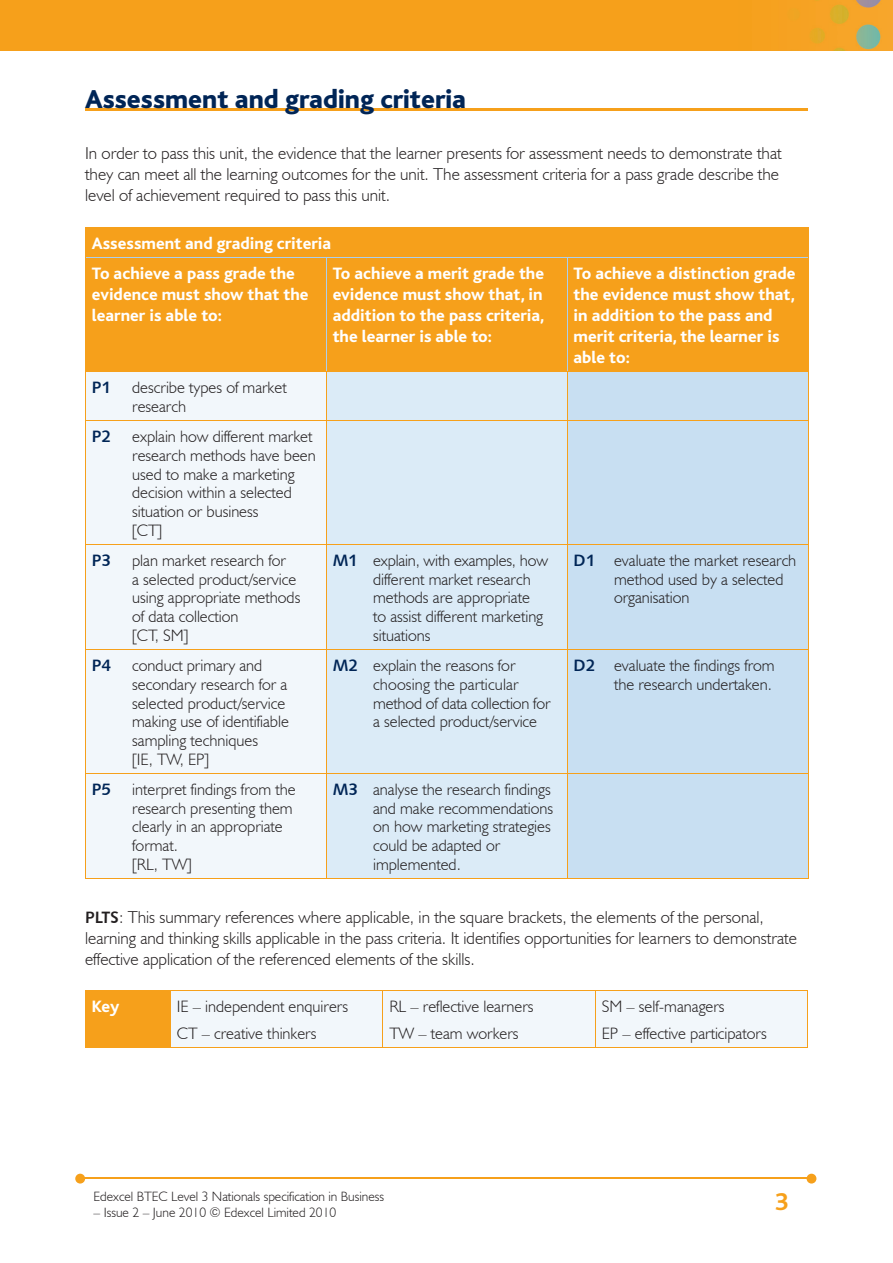
<style>
.page{position:relative;width:893px;height:1263px;background:#fff}
.page>*{position:absolute;margin:0;border:0;box-sizing:border-box;transform-origin:0 0}
.t1{font:800 27px "Bliss";color:#002556}
.t2{font:700 25.5px "Bliss";color:#f6a01b}
.t3{font:300 17.25px/21px "Humanist 521 BT";color:#231f20}
.t4{font:800 17.25px/21px "Bliss";color:#fff}
.t5{font:300 16.5px/18.8px "Humanist 521 BT";color:#231f20}
.t6{font:16.5px "Humanist 531 BT Bold A";color:#002556}
.t7{font:300 13.5px "Humanist 521 BT";color:#231f20}
.s1{font-family:"Humanist 531 BT Bold A";font-weight:400;color:#002556}
.s2{font-family:"Humanist 531 BT Bold A";font-weight:400;font-size:16.5px}
</style>
<div class="page">
<img style="left:0;top:0;width:893px;height:51px">
<hr style="left:82px;top:1178px;width:728px;height:1px;background:#f6a01b">
<svg style="left:807px;top:1174px;width:9px;height:9px"></svg>
<svg style="left:75px;top:1174px;width:10px;height:9px"></svg>
<hr style="left:85px;top:108px;width:723px;height:2px;background:#f6a01b">
<div style="left:86px;top:228px;width:722px;height:143px;background:#f6a01b"></div>
<div style="left:86px;top:372px;width:240px;height:506px;background:#f2f7fb"></div>
<div style="left:327px;top:372px;width:240px;height:506px;background:#dbebf7"></div>
<div style="left:568px;top:372px;width:240px;height:506px;background:#c8dff2"></div>
<svg style="left:85px;top:228px;width:1px;height:29px"></svg>
<svg style="left:808px;top:228px;width:1px;height:29px"></svg>
<hr style="left:85px;top:227px;width:241px;height:1px;background:#f6a01b">
<hr style="left:326px;top:227px;width:241px;height:1px;background:#f6a01b">
<hr style="left:567px;top:227px;width:241px;height:1px;background:#f6a01b">
<hr style="left:85px;top:257px;width:1px;height:114px;background:#f6a01b">
<hr style="left:86px;top:257px;width:240px;height:1px;background:#accfed">
<hr style="left:326px;top:258px;width:1px;height:113px;background:#accfed">
<hr style="left:326px;top:257px;width:241px;height:1px;background:#accfed">
<hr style="left:567px;top:258px;width:1px;height:113px;background:#accfed">
<hr style="left:808px;top:257px;width:1px;height:114px;background:#f6a01b">
<hr style="left:567px;top:257px;width:241px;height:1px;background:#accfed">
<hr style="left:85px;top:372px;width:1px;height:48px;background:#f6a01b">
<hr style="left:85px;top:371px;width:241px;height:1px;background:#f6a01b">
<hr style="left:326px;top:372px;width:1px;height:48px;background:#f6a01b">
<hr style="left:326px;top:371px;width:241px;height:1px;background:#f6a01b">
<hr style="left:567px;top:372px;width:1px;height:48px;background:#f6a01b">
<hr style="left:808px;top:372px;width:1px;height:48px;background:#f6a01b">
<hr style="left:567px;top:371px;width:241px;height:1px;background:#f6a01b">
<hr style="left:326px;top:421px;width:1px;height:123px;background:#f6a01b">
<hr style="left:567px;top:421px;width:1px;height:123px;background:#f6a01b">
<hr style="left:85px;top:421px;width:1px;height:123px;background:#f6a01b">
<hr style="left:808px;top:421px;width:1px;height:123px;background:#f6a01b">
<hr style="left:85px;top:420px;width:241px;height:1px;background:#f6a01b">
<hr style="left:326px;top:420px;width:241px;height:1px;background:#f6a01b">
<hr style="left:567px;top:420px;width:241px;height:1px;background:#f6a01b">
<hr style="left:326px;top:545px;width:1px;height:104px;background:#f6a01b">
<hr style="left:567px;top:545px;width:1px;height:104px;background:#f6a01b">
<hr style="left:85px;top:545px;width:1px;height:104px;background:#f6a01b">
<hr style="left:808px;top:545px;width:1px;height:104px;background:#f6a01b">
<hr style="left:85px;top:544px;width:241px;height:1px;background:#f6a01b">
<hr style="left:326px;top:544px;width:241px;height:1px;background:#f6a01b">
<hr style="left:567px;top:544px;width:241px;height:1px;background:#f6a01b">
<hr style="left:326px;top:650px;width:1px;height:123px;background:#f6a01b">
<hr style="left:567px;top:650px;width:1px;height:123px;background:#f6a01b">
<hr style="left:85px;top:650px;width:1px;height:123px;background:#f6a01b">
<hr style="left:808px;top:650px;width:1px;height:123px;background:#f6a01b">
<hr style="left:85px;top:649px;width:241px;height:1px;background:#f6a01b">
<hr style="left:326px;top:649px;width:241px;height:1px;background:#f6a01b">
<hr style="left:567px;top:649px;width:241px;height:1px;background:#f6a01b">
<hr style="left:326px;top:774px;width:1px;height:104px;background:#f6a01b">
<hr style="left:567px;top:774px;width:1px;height:104px;background:#f6a01b">
<hr style="left:85px;top:878px;width:241px;height:1px;background:#f6a01b">
<hr style="left:326px;top:878px;width:241px;height:1px;background:#f6a01b">
<hr style="left:567px;top:878px;width:241px;height:1px;background:#f6a01b">
<hr style="left:85px;top:774px;width:1px;height:104px;background:#f6a01b">
<hr style="left:808px;top:774px;width:1px;height:104px;background:#f6a01b">
<hr style="left:85px;top:773px;width:241px;height:1px;background:#f6a01b">
<hr style="left:326px;top:773px;width:241px;height:1px;background:#f6a01b">
<hr style="left:567px;top:773px;width:241px;height:1px;background:#f6a01b">
<div style="left:85px;top:991px;width:85px;height:56px;background:#f6a01b"></div>
<div style="left:171px;top:991px;width:636px;height:56px;background:#f2f7fb"></div>
<hr style="left:85px;top:1047px;width:85px;height:1px;background:#f6a01b">
<hr style="left:85px;top:990px;width:85px;height:1px;background:#f6a01b">
<hr style="left:170px;top:1047px;width:213px;height:1px;background:#f6a01b">
<hr style="left:383px;top:1047px;width:212px;height:1px;background:#f6a01b">
<hr style="left:595px;top:1047px;width:213px;height:1px;background:#f6a01b">
<hr style="left:170px;top:991px;width:1px;height:56px;background:#f6a01b">
<hr style="left:383px;top:991px;width:1px;height:56px;background:#f6a01b">
<hr style="left:595px;top:991px;width:1px;height:56px;background:#f6a01b">
<hr style="left:807px;top:991px;width:1px;height:56px;background:#f6a01b">
<hr style="left:170px;top:990px;width:213px;height:1px;background:#f6a01b">
<hr style="left:383px;top:990px;width:212px;height:1px;background:#f6a01b">
<hr style="left:595px;top:990px;width:213px;height:1px;background:#f6a01b">
<h1 class="t1" style="left:85px;top:85px;width:383px">Assessment and grading criteria</h1>
<p class="t3" style="left:85px;top:142px;width:698px">In order to pass this unit, the evidence that the learner presents for assessment needs to demonstrate that they can meet all the learning outcomes for the unit. The assessment criteria for a pass grade describe the level of achievement required to pass this unit.</p>
<p class="t4" style="left:92px;top:229px;width:241px;line-height:30.2px">Assessment and grading criteria<br>To achieve a pass grade the</p>
<p class="t4" style="left:92px;top:284px;width:218px">evidence must show that the learner is able to:</p>
<p class="t4" style="left:333px;top:263px;width:213px;text-align:justify">To achieve a merit grade the evidence must show that, in addition to the pass criteria, the learner is able to:</p>
<p class="t4" style="left:574px;top:263px;width:224px">To achieve a distinction grade the evidence must show that, in addition to the pass and merit criteria, the learner is able to:</p>
<p class="t6" style="left:92px;top:377px;width:21px">P1</p>
<p class="t5" style="left:132px;top:378px;width:156px">describe types of market research</p>
<p class="t6" style="left:92px;top:426px;width:21px">P2</p>
<p class="t5" style="left:132px;top:427px;width:185px">explain how different market research methods have been used to make a marketing decision within a selected situation or business<br>[CT]</p>
<p class="t6" style="left:92px;top:550px;width:21px">P3</p>
<p class="t5" style="left:132px;top:551px;width:170px">plan market research for<br>a selected product/service using appropriate methods of data collection<br>[CT, SM]</p>
<p class="t5" style="left:373px;top:551px;width:177px;text-indent:-40px"><span class="s1">M1</span> explain, with examples, how different market research methods are appropriate<br>to assist different marketing situations</p>
<p class="t5" style="left:614px;top:551px;width:184px;text-indent:-40px"><span class="s1">D1</span> evaluate the market research method used by a selected organisation</p>
<p class="t6" style="left:92px;top:655px;width:21px">P4</p>
<p class="t5" style="left:132px;top:656px;width:158px">conduct primary and secondary research for a selected product/service making use of identifiable sampling techniques<br>[IE, TW, EP]</p>
<p class="t5" style="left:373px;top:656px;width:179px;text-indent:-40px"><span class="s1">M2</span> explain the reasons for choosing the particular method of data collection for a selected product/service</p>
<p class="t5" style="left:574px;top:656px;width:203px;text-align:right"><span class="s1">D2</span> evaluate the findings from the research undertaken.</p>
<p class="t6" style="left:92px;top:779px;width:21px">P5</p>
<p class="t5" style="left:132px;top:779px;width:165px">interpret findings from the research presenting them clearly in an appropriate format.<br>[RL, TW]</p>
<p class="t5" style="left:373px;top:779px;width:182px;text-indent:-40px"><span class="s1">M3</span> analyse the research findings and make recommendations on how marketing strategies could be adapted or implemented.</p>
<p class="t3" style="left:85px;top:906px;width:713px"><span class="s2">PLTS</span>: This summary references where applicable, in the square brackets, the elements of the personal, learning and thinking skills applicable in the pass criteria. It identifies opportunities for learners to demonstrate effective application of the referenced elements of the skills.</p>
<p class="t4" style="left:92px;top:997px;width:29px">Key</p>
<p class="t5" style="left:177px;top:992px;width:173px;line-height:27.3px">IE – independent enquirers<br>CT – creative thinkers</p>
<p class="t5" style="left:389px;top:992px;width:146px;line-height:27.3px">RL – reflective learners<br>TW – team workers</p>
<p class="t5" style="left:602px;top:992px;width:166px;line-height:27.3px">SM – self-managers<br>EP – effective participators</p>
<p class="t7" style="left:94px;top:1188px;width:292px">Edexcel BTEC Level 3 Nationals specification in Business</p>
<p class="t7" style="left:94px;top:1204px;width:244px">– Issue 2 – June 2010 © Edexcel Limited 2010</p>
<h2 class="t2" style="left:775px;top:1189px;width:15px">3</h2>
</div>
